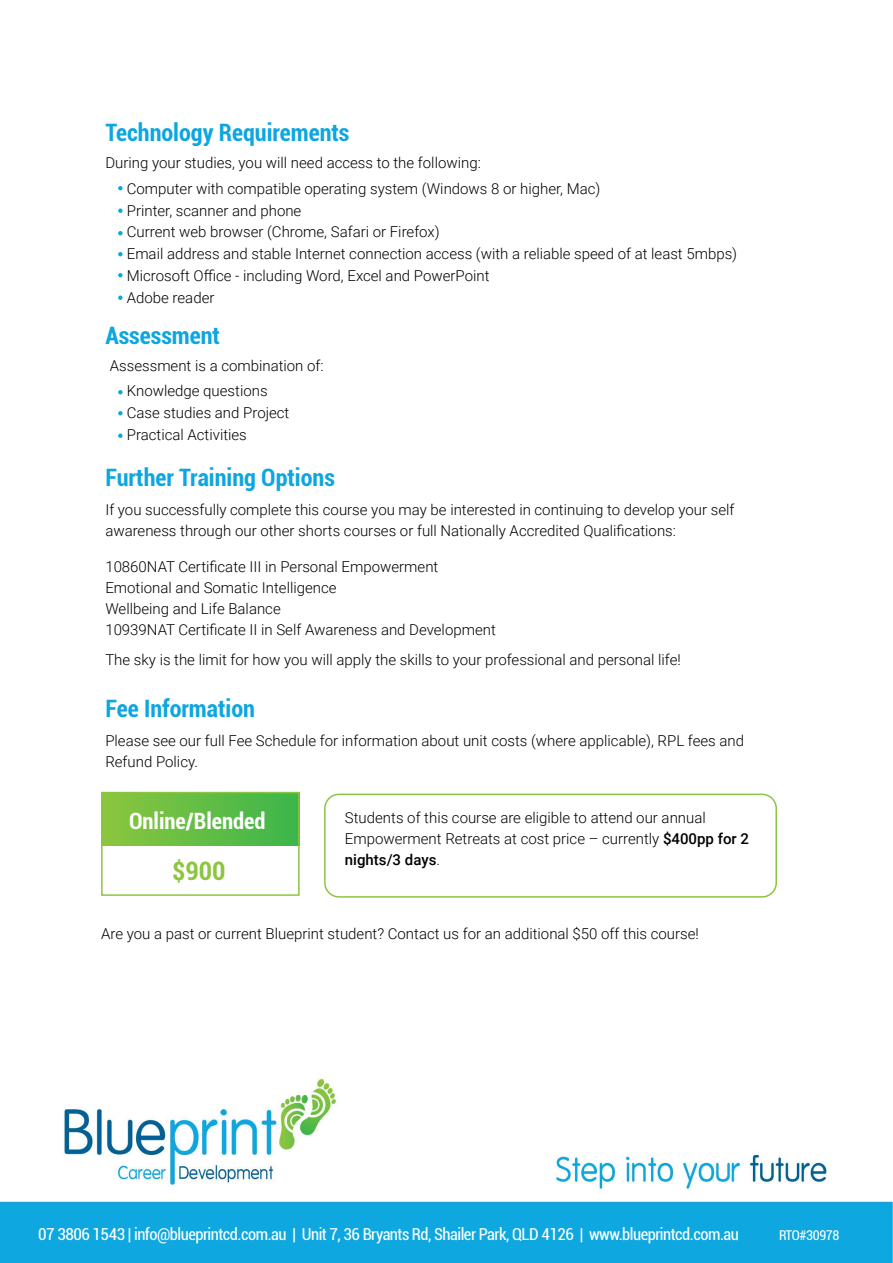
<style>
.page{position:relative;width:893px;height:1263px;background:#fff}
.page>*{position:absolute;margin:0;border:0;box-sizing:border-box;transform-origin:0 0}
.t1{font:700 condensed 25.5px "Roboto";color:#8cc540}
.t2{font:700 condensed 24px "Roboto";color:#0da6e0}
.t3{font:700 condensed 22.5px "Roboto";color:#fff}
.t4{font:condensed 16.5px "Roboto";letter-spacing:-.03em;color:#fff}
.t5{font:300 15px/21px "Roboto";color:#000}
.t6{font:condensed 13.5px "Roboto";letter-spacing:-.03em;color:#fff}
.s1{font-weight:500}
</style>
<div class="page">
<img style="left:0;top:1078px;width:893px;height:185px">
<svg style="left:118px;top:186px;width:5px;height:4px"></svg>
<svg style="left:118px;top:208px;width:5px;height:5px"></svg>
<svg style="left:118px;top:231px;width:5px;height:4px"></svg>
<svg style="left:118px;top:252px;width:5px;height:4px"></svg>
<svg style="left:118px;top:273px;width:5px;height:4px"></svg>
<svg style="left:118px;top:295px;width:5px;height:5px"></svg>
<svg style="left:118px;top:390px;width:5px;height:4px"></svg>
<svg style="left:118px;top:411px;width:5px;height:4px"></svg>
<svg style="left:118px;top:433px;width:5px;height:5px"></svg>
<div style="left:101px;top:793px;width:199px;height:53px;background:linear-gradient(to right,#8cc63e,#3bb54b)"></div>
<div style="left:101px;top:792px;width:199px;height:104px;border:2px solid #8cc540"></div>
<div style="left:324px;top:793px;width:453px;height:105px;border:2px solid #8cc540;border-radius:14px"></div>
<h2 class="t2" style="left:105px;top:116px;width:246px">Technology Requirements</h2>
<p class="t5" style="left:127px;top:149px;width:475px;line-height:25.8px;text-indent:-21px">During your studies, you will need access to the following:<br>Computer with compatible operating system (Windows 8 or higher, Mac)</p>
<p class="t5" style="left:127px;top:199px;width:612px;line-height:21.8px">Printer, scanner and phone<br>Current web browser (Chrome, Safari or Firefox)<br>Email address and stable Internet connection access (with a reliable speed of at least 5mbps)<br>Microsoft Office - including Word, Excel and PowerPoint<br>Adobe reader</p>
<h2 class="t2" style="left:105px;top:318px;width:116px">Assessment</h2>
<p class="t5" style="left:127px;top:352px;width:198px;line-height:25.8px;text-indent:-17px">Assessment is a combination of:<br>Knowledge questions</p>
<p class="t5" style="left:127px;top:401px;width:164px;line-height:21.8px">Case studies and Project<br>Practical Activities</p>
<h2 class="t2" style="left:105px;top:461px;width:231px">Further Training Options</h2>
<p class="t5" style="left:105px;top:498px;width:631px">If you successfully complete this course you may be interested in continuing to develop your self awareness through our other shorts courses or full Nationally Accredited Qualifications:</p>
<p class="t5" style="left:105px;top:555px;width:392px">10860NAT Certificate III in Personal Empowerment Emotional and Somatic Intelligence<br>Wellbeing and Life Balance<br>10939NAT Certificate II in Self Awareness and Development</p>
<p class="t5" style="left:105px;top:649px;width:577px">The sky is the limit for how you will apply the skills to your professional and personal life!</p>
<h2 class="t2" style="left:105px;top:692px;width:151px">Fee Information</h2>
<p class="t5" style="left:105px;top:729px;width:640px">Please see our full Fee Schedule for information about unit costs (where applicable), RPL fees and<br>Refund Policy.</p>
<h3 class="t3" style="left:129px;top:805px;width:138px">Online/Blended</h3>
<h1 class="t1" style="left:172px;top:853px;width:55px">$900</h1>
<p class="t5" style="left:345px;top:807px;width:406px">Students of this course are eligible to attend our annual<br>Empowerment Retreats at cost price – currently <span class="s1">$400pp for 2 nights/3 days</span>.</p>
<p class="t5" style="left:101px;top:923px;width:599px">Are you a past or current Blueprint student? Contact us for an additional $50 off this course!</p>
<p class="t4" style="left:38px;top:1223px;width:702px">07 3806 1543 | info@blueprintcd.com.au | Unit 7, 36 Bryants Rd, Shailer Park, QLD 4126 | www.blueprintcd.com.au</p>
<p class="t6" style="left:779px;top:1226px;width:62px">RTO#30978</p>
</div>
